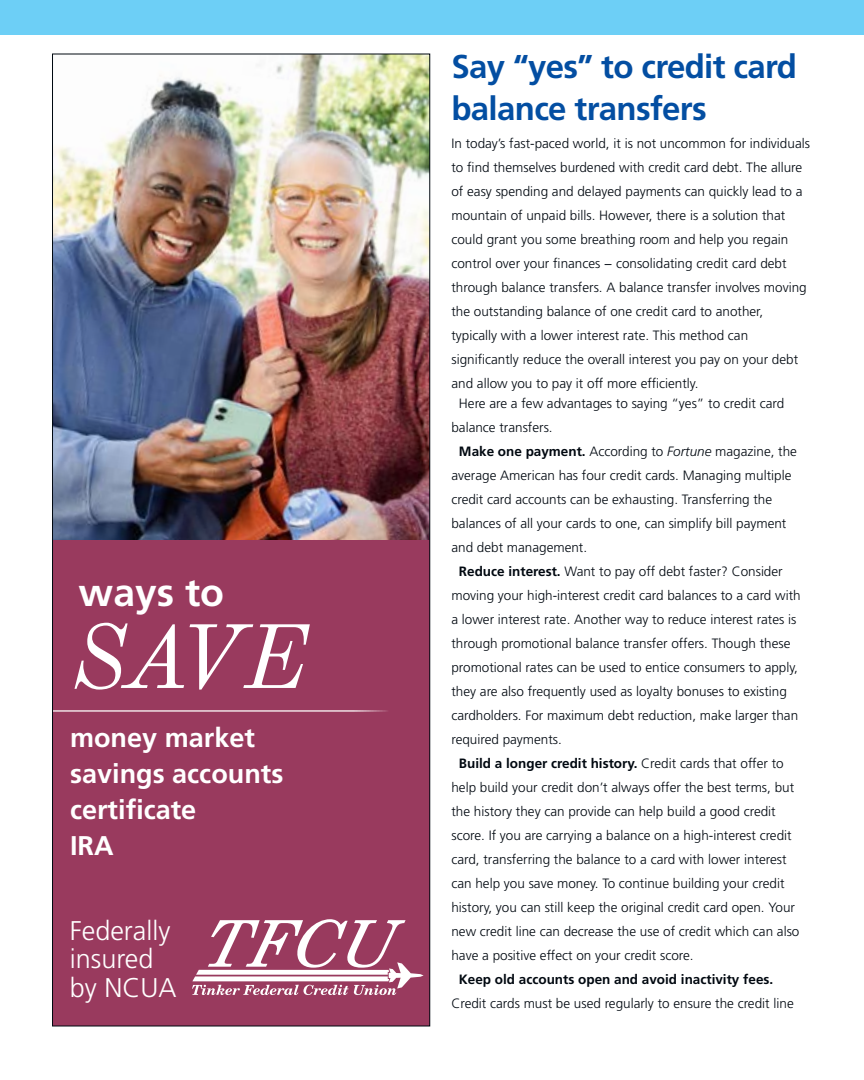
<style>
.page{position:relative;width:864px;height:1080px;background:#fff}
.page>*{position:absolute;margin:0;border:0;box-sizing:border-box;transform-origin:0 0}
.t1{font:italic 89.4px "Old Standard TT";color:#fff}
.t2{font:700 39px "Frutiger LT Std";color:#fff}
.t3{font:700 33px/42px "Frutiger LT Std";letter-spacing:-.02em;color:#034ea2}
.t4{font:700 27px/36px "Frutiger LT Std";color:#fff}
.t5{font:300 27px/28.5px "Frutiger LT Std";color:#fff}
.t6{font:300 13.5px/24px "Frutiger LT Std";color:#000810}
.t7{font:700 13.5px "Frutiger LT Std";color:#000810}
.s1{font-weight:700}
.s2{font-style:italic}
.s3{font-weight:300}
</style>
<div class="page">
<div style="left:0;top:0;width:864px;height:34px;background:#6dcff6"></div>
<img style="left:54px;top:56px;width:374px;height:485px">
<div style="left:53px;top:541px;width:377px;height:485px;background:#993a5e"></div>
<svg style="left:192px;top:919px;width:232px;height:76px"></svg>
<hr style="left:53px;top:710px;width:335px;height:2px;background:#fff">
<h2 class="t2" style="left:79px;top:570px;width:147px">ways to</h2>
<h1 class="t1" style="left:71px;top:590px;width:237px">SAVE</h1>
<h3 class="t4" style="left:70px;top:720px;width:215px">money market savings accounts certificate<br>IRA</h3>
<h3 class="t5" style="left:70px;top:917px;width:108px">Federally insured by NCUA</h3>
<h3 class="t3" style="left:451px;top:46px;width:347px">Say “yes” to credit card balance transfers</h3>
<p class="t6" style="left:451px;top:131px;width:360px">In today’s fast-paced world, it is not uncommon for individuals to find themselves burdened with credit card debt. The allure of easy spending and delayed payments can quickly lead to a mountain of unpaid bills. However, there is a solution that could grant you some breathing room and help you regain control over your finances − consolidating credit card debt through balance transfers. A balance transfer involves moving the outstanding balance of one credit card to another, typically with a lower interest rate. This method can significantly reduce the overall interest you pay on your debt and allow you to pay it off more efficiently.</p>
<p class="t6" style="left:459px;top:392px;width:327px">Here are a few advantages to saying “yes” to credit card</p>
<p class="t6" style="left:451px;top:416px;width:103px">balance transfers.</p>
<p class="t6" style="left:459px;top:440px;width:340px"><span class="s1">Make one payment.</span> According to <span class="s2">Fortune</span> magazine, the</p>
<p class="t6" style="left:451px;top:464px;width:342px">average American has four credit cards. Managing multiple</p>
<p class="t6" style="left:451px;top:488px;width:322px">credit card accounts can be exhausting. Transferring the</p>
<p class="t6" style="left:451px;top:512px;width:337px">balances of all your cards to one, can simplify bill payment</p>
<p class="t6" style="left:451px;top:536px;width:137px">and debt management.</p>
<p class="t6" style="left:459px;top:560px;width:325px"><span class="s1">Reduce interest.</span> Want to pay off debt faster? Consider</p>
<p class="t6" style="left:451px;top:584px;width:351px">moving your high-interest credit card balances to a card with</p>
<p class="t6" style="left:451px;top:608px;width:347px">a lower interest rate. Another way to reduce interest rates is</p>
<p class="t6" style="left:451px;top:632px;width:341px">through promotional balance transfer offers. Though these</p>
<p class="t6" style="left:451px;top:656px;width:348px">promotional rates can be used to entice consumers to apply,</p>
<p class="t6" style="left:451px;top:680px;width:337px">they are also frequently used as loyalty bonuses to existing</p>
<p class="t6" style="left:451px;top:704px;width:348px">cardholders. For maximum debt reduction, make larger than</p>
<p class="t6" style="left:451px;top:728px;width:112px">required payments.</p>
<p class="t7" style="left:459px;top:756px;width:326px">Build a longer credit history. <span class="s3">Credit cards that offer to</span></p>
<p class="t6" style="left:451px;top:776px;width:344px">help build your credit don’t always offer the best terms, but</p>
<p class="t6" style="left:451px;top:800px;width:326px">the history they can provide can help build a good credit</p>
<p class="t6" style="left:451px;top:824px;width:342px">score. If you are carrying a balance on a high-interest credit</p>
<p class="t6" style="left:451px;top:848px;width:337px">card, transferring the balance to a card with lower interest</p>
<p class="t6" style="left:451px;top:872px;width:335px">can help you save money. To continue building your credit</p>
<p class="t6" style="left:451px;top:896px;width:345px">history, you can still keep the original credit card open. Your</p>
<p class="t6" style="left:451px;top:920px;width:350px">new credit line can decrease the use of credit which can also</p>
<p class="t6" style="left:451px;top:944px;width:244px">have a positive effect on your credit score.</p>
<p class="t7" style="left:459px;top:972px;width:316px">Keep old accounts open and avoid inactivity fees.</p>
<p class="t6" style="left:451px;top:992px;width:344px">Credit cards must be used regularly to ensure the credit line</p>
</div>
